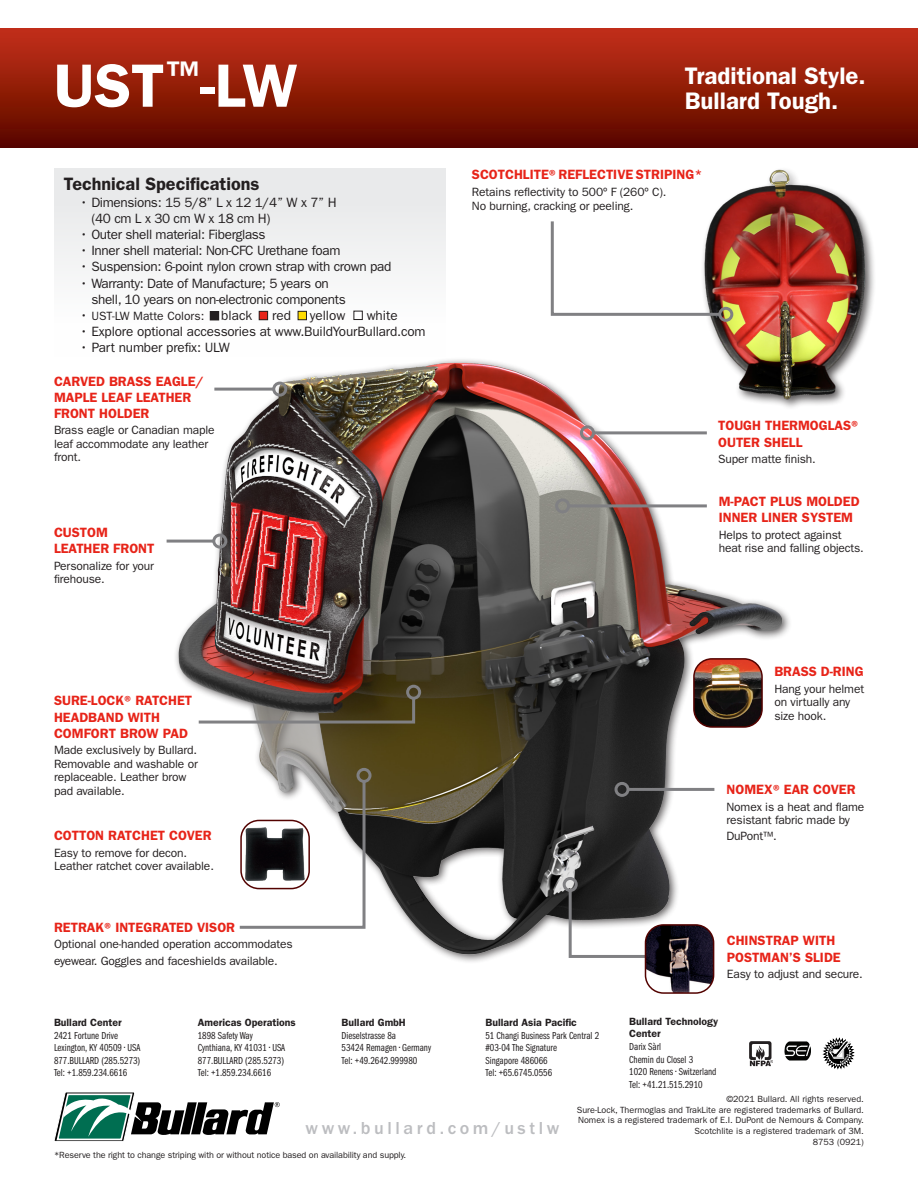
<style>
.page{position:relative;width:918px;height:1188px;background:#fff}
.page>*{position:absolute;margin:0;border:0;box-sizing:border-box;transform-origin:0 0}
.t1{font:600 61.35px "ITC Franklin Gothic Std";color:#fff}
.t2{font:600 24px "ITC Franklin Gothic Std";color:#fff}
.t3{font:600 18px "ITC Franklin Gothic Std";color:#231f20}
.t4{font:500 18px "ITC Franklin Gothic Std";letter-spacing:.2em;color:#bcbdc0}
.t5{font:13.5px/16.2px "ITC Franklin Gothic Std";letter-spacing:-.025em;color:#231f20}
.t6{font:600 13.5px/16.2px "ITC Franklin Gothic Std";color:#e72419}
.t7{font:12px/13.5px "ITC Franklin Gothic Std";letter-spacing:-.01em;color:#231f20}
.t8{font:10.5px "ITC Franklin Gothic Std Bk Cp";color:#231f20}
.t9{font:600 10.5px/12.6px "ITC Franklin Gothic Std";color:#231f20}
.t10{font:9px "ITC Franklin Gothic Std";color:#231f20}
.s1{font-size:13.5px}
</style>
<div class="page">
<img style="left:167px;top:359px;width:623px;height:635px">
<div style="left:0;top:28px;width:918px;height:120px;background:linear-gradient(to bottom,#c63118,#5a0700)"></div>
<svg style="left:749px;top:1041px;width:24px;height:25px"></svg>
<svg style="left:785px;top:1041px;width:26px;height:20px"></svg>
<svg style="left:823px;top:1038px;width:31px;height:31px"></svg>
<div style="left:54px;top:168px;width:392px;height:189px;background:#f3f4f4"></div>
<img style="left:694px;top:659px;width:68px;height:68px">
<div style="left:693px;top:658px;width:70px;height:70px;border:2px solid #530200;border-radius:18px"></div>
<hr style="left:593px;top:431px;width:114px;height:3px;background:#808083">
<div style="left:580px;top:425px;width:15px;height:15px;border:3px solid #808083;border-radius:50%"></div>
<div style="left:701px;top:167px;width:175px;height:244px;background:#231f20;opacity:.75"></div>
<img style="left:696px;top:167px;width:177px;height:236px">
<svg style="left:550px;top:218px;width:173px;height:99px"></svg>
<div style="left:718px;top:307px;width:15px;height:15px;border:3px solid #808083;border-radius:50%"></div>
<hr style="left:569px;top:504px;width:138px;height:3px;background:#808083">
<div style="left:555px;top:498px;width:15px;height:15px;border:3px solid #808083;border-radius:50%"></div>
<svg style="left:567px;top:887px;width:93px;height:72px"></svg>
<div style="left:563px;top:877px;width:15px;height:15px;border:3px solid #808083;border-radius:50%"></div>
<img style="left:645px;top:925px;width:69px;height:68px">
<div style="left:645px;top:924px;width:69px;height:70px;border:2px solid #530200;border-radius:18px"></div>
<hr style="left:214px;top:388px;width:60px;height:3px;background:#808083">
<div style="left:272px;top:382px;width:15px;height:15px;border:3px solid #808083;border-radius:50%"></div>
<hr style="left:167px;top:540px;width:47px;height:3px;background:#808083">
<div style="left:212px;top:534px;width:15px;height:15px;border:3px solid #808083;border-radius:50%"></div>
<hr style="left:628px;top:788px;width:86px;height:3px;background:#808083">
<div style="left:615px;top:782px;width:15px;height:15px;border:3px solid #808083;border-radius:50%"></div>
<svg style="left:237px;top:778px;width:130px;height:152px"></svg>
<div style="left:357px;top:768px;width:15px;height:15px;border:3px solid #808083;border-radius:50%"></div>
<svg style="left:196px;top:695px;width:221px;height:30px"></svg>
<div style="left:406px;top:685px;width:15px;height:15px;border:3px solid #808083;border-radius:50%"></div>
<div style="left:210px;top:312px;width:9px;height:8px;background:#231f20"></div>
<div style="left:210px;top:311px;width:9px;height:9px;border:1px solid #231f20"></div>
<div style="left:259px;top:311px;width:9px;height:9px;background:#e72419"></div>
<div style="left:259px;top:311px;width:9px;height:9px;border:1px solid #231f20"></div>
<div style="left:298px;top:311px;width:8px;height:9px;background:#ffdc01"></div>
<div style="left:298px;top:311px;width:9px;height:9px;border:1px solid #231f20"></div>
<div style="left:354px;top:311px;width:8px;height:9px;background:#fff"></div>
<div style="left:354px;top:311px;width:9px;height:9px;border:1px solid #231f20"></div>
<img style="left:241px;top:821px;width:68px;height:67px">
<div style="left:240px;top:820px;width:70px;height:69px;border:2px solid #530200;border-radius:18px"></div>
<svg style="left:54px;top:1092px;width:226px;height:49px"></svg>
<p class="t1" style="left:54px;top:49px;width:245px">UST<sup>™</sup>-LW</p>
<p class="t2" style="left:685px;top:62px;width:183px">Traditional Style.</p>
<p class="t2" style="left:685px;top:87px;width:155px">Bullard Tough.</p>
<p class="t3" style="left:64px;top:174px;width:197px">Technical Specifications</p>
<p class="t5" style="left:91px;top:194px;width:247px;text-indent:-11px">• Dimensions: 15 5/8” L x 12 1/4” W x 7” H (40 cm L x 30 cm W x 18 cm H)</p>
<p class="t5" style="left:80px;top:226px;width:187px">• Outer shell material: Fiberglass</p>
<p class="t5" style="left:80px;top:243px;width:262px">• Inner shell material: Non-CFC Urethane foam</p>
<p class="t5" style="left:80px;top:259px;width:313px">• Suspension: 6-point nylon crown strap with crown pad</p>
<p class="t5" style="left:91px;top:275px;width:256px;text-indent:-11px">• Warranty: Date of Manufacture; 5 years on shell, 10 years on non-electronic components</p>
<p class="t7" style="left:80px;top:309px;width:174px"><span class="s1">•</span> UST-LW Matte Colors: <span class="s1">black</span></p>
<p class="t5" style="left:272px;top:307px;width:20px">red</p>
<p class="t5" style="left:310px;top:307px;width:37px">yellow</p>
<p class="t5" style="left:367px;top:307px;width:33px">white</p>
<p class="t5" style="left:80px;top:324px;width:347px">• Explore optional accessories at www.BuildYourBullard.com</p>
<p class="t5" style="left:80px;top:340px;width:152px">• Part number prefix: ULW</p>
<p class="t6" style="left:54px;top:373px;width:151px">CARVED BRASS EAGLE/<br>MAPLE LEAF LEATHER<br>FRONT HOLDER</p>
<p class="t7" style="left:54px;top:424px;width:162px">Brass eagle or Canadian maple leaf accommodate any leather front.</p>
<p class="t6" style="left:54px;top:524px;width:55px">CUSTOM</p>
<p class="t6" style="left:54px;top:540px;width:102px">LEATHER FRONT</p>
<p class="t7" style="left:54px;top:559px;width:102px">Personalize for your</p>
<p class="t7" style="left:54px;top:572px;width:52px">firehouse.</p>
<p class="t6" style="left:54px;top:693px;width:140px">SURE-LOCK® RATCHET</p>
<p class="t6" style="left:54px;top:709px;width:108px">HEADBAND WITH</p>
<p class="t6" style="left:54px;top:725px;width:135px">COMFORT BROW PAD</p>
<p class="t7" style="left:54px;top:744px;width:145px">Made exclusively by Bullard.</p>
<p class="t7" style="left:54px;top:757px;width:145px">Removable and washable or</p>
<p class="t7" style="left:54px;top:771px;width:134px">replaceable. Leather brow</p>
<p class="t7" style="left:54px;top:784px;width:72px">pad available.</p>
<p class="t6" style="left:54px;top:827px;width:159px">COTTON RATCHET COVER</p>
<p class="t7" style="left:54px;top:846px;width:135px">Easy to remove for decon.</p>
<p class="t7" style="left:54px;top:859px;width:161px">Leather ratchet cover available.</p>
<p class="t6" style="left:54px;top:919px;width:183px">RETRAK® INTEGRATED VISOR</p>
<p class="t7" style="left:54px;top:936px;width:240px;line-height:16.5px">Optional one-handed operation accommodates eyewear. Goggles and faceshields available.</p>
<p class="t9" style="left:54px;top:1016px;width:69px">Bullard Center</p>
<p class="t8" style="left:54px;top:1029px;width:66px">2421 Fortune Drive</p>
<p class="t8" style="left:54px;top:1042px;width:88px">Lexington, KY 40509 • USA</p>
<p class="t8" style="left:54px;top:1055px;width:88px">877.BULLARD (285.5273)</p>
<p class="t8" style="left:54px;top:1067px;width:75px">Tel: +1.859.234.6616</p>
<p class="t9" style="left:198px;top:1016px;width:99px">Americas Operations</p>
<p class="t8" style="left:198px;top:1029px;width:56px">1898 Safety Way</p>
<p class="t8" style="left:198px;top:1042px;width:89px">Cynthiana, KY 41031 • USA</p>
<p class="t8" style="left:198px;top:1055px;width:88px">877.BULLARD (285.5273)</p>
<p class="t8" style="left:198px;top:1067px;width:75px">Tel: +1.859.234.6616</p>
<p class="t9" style="left:342px;top:1016px;width:66px">Bullard GmbH</p>
<p class="t8" style="left:342px;top:1029px;width:56px">Dieselstrasse 8a</p>
<p class="t8" style="left:342px;top:1042px;width:91px">53424 Remagen • Germany</p>
<p class="t8" style="left:342px;top:1055px;width:77px">Tel: +49.2642.999980</p>
<p class="t6" style="left:472px;top:166px;width:232px">SCOTCHLITE® REFLECTIVE STRIPING*</p>
<p class="t7" style="left:472px;top:185px;width:196px">Retains reflectivity to 500º F (260º C).</p>
<p class="t7" style="left:472px;top:199px;width:163px">No burning, cracking or peeling.</p>
<p class="t6" style="left:718px;top:418px;width:145px">TOUGH THERMOGLAS®<br>OUTER SHELL</p>
<p class="t7" style="left:718px;top:452px;width:99px">Super matte finish.</p>
<p class="t6" style="left:719px;top:493px;width:142px">M-PACT PLUS MOLDED</p>
<p class="t6" style="left:719px;top:509px;width:136px">INNER LINER SYSTEM</p>
<p class="t7" style="left:719px;top:528px;width:147px">Helps to protect against heat rise and falling objects.</p>
<p class="t6" style="left:774px;top:663px;width:91px">BRASS D-RING</p>
<p class="t7" style="left:774px;top:682px;width:91px">Hang your helmet on virtually any size hook.</p>
<p class="t6" style="left:727px;top:781px;width:131px">NOMEX® EAR COVER</p>
<p class="t7" style="left:727px;top:800px;width:139px">Nomex is a heat and flame</p>
<p class="t7" style="left:727px;top:812px;width:125px;line-height:16.2px">resistant fabric made by<br>DuPont™.</p>
<p class="t6" style="left:727px;top:933px;width:110px">CHINSTRAP WITH</p>
<p class="t6" style="left:727px;top:949px;width:115px">POSTMAN’S SLIDE</p>
<p class="t7" style="left:727px;top:967px;width:138px">Easy to adjust and secure.</p>
<p class="t9" style="left:485px;top:1016px;width:93px">Bullard Asia Pacific</p>
<p class="t8" style="left:485px;top:1029px;width:115px">51 Changi Business Park Central 2</p>
<p class="t8" style="left:485px;top:1042px;width:73px">#03-04 The Signature</p>
<p class="t8" style="left:485px;top:1055px;width:64px">Singapore 486066</p>
<p class="t8" style="left:485px;top:1067px;width:68px">Tel: +65.6745.0556</p>
<p class="t9" style="left:629px;top:1015px;width:91px">Bullard Technology<br>Center</p>
<p class="t8" style="left:629px;top:1041px;width:33px">Darix Sàrl</p>
<p class="t8" style="left:629px;top:1053px;width:65px">Chemin du Closel 3</p>
<p class="t8" style="left:629px;top:1066px;width:89px">1020 Renens • Switzerland</p>
<p class="t8" style="left:629px;top:1079px;width:75px">Tel: +41.21.515.2910</p>
<p class="t4" style="left:306px;top:1118px;width:255px">www.bullard.com/ustlw</p>
<p class="t10" style="left:54px;top:1149px;width:354px">*Reserve the right to change striping with or without notice based on availability and supply.</p>
<p class="t10" style="left:726px;top:1094px;width:139px">©2021 Bullard. All rights reserved.</p>
<p class="t10" style="left:577px;top:1104px;width:289px">Sure-Lock, Thermoglas and TrakLite are registered trademarks of Bullard.</p>
<p class="t10" style="left:578px;top:1115px;width:287px">Nomex is a registered trademark of E.I. DuPont de Nemours &amp; Company.</p>
<p class="t10" style="left:695px;top:1126px;width:171px">Scotchlite is a registered trademark of 3M.</p>
<p class="t10" style="left:813px;top:1137px;width:53px">8753 (0921)</p>
</div>
